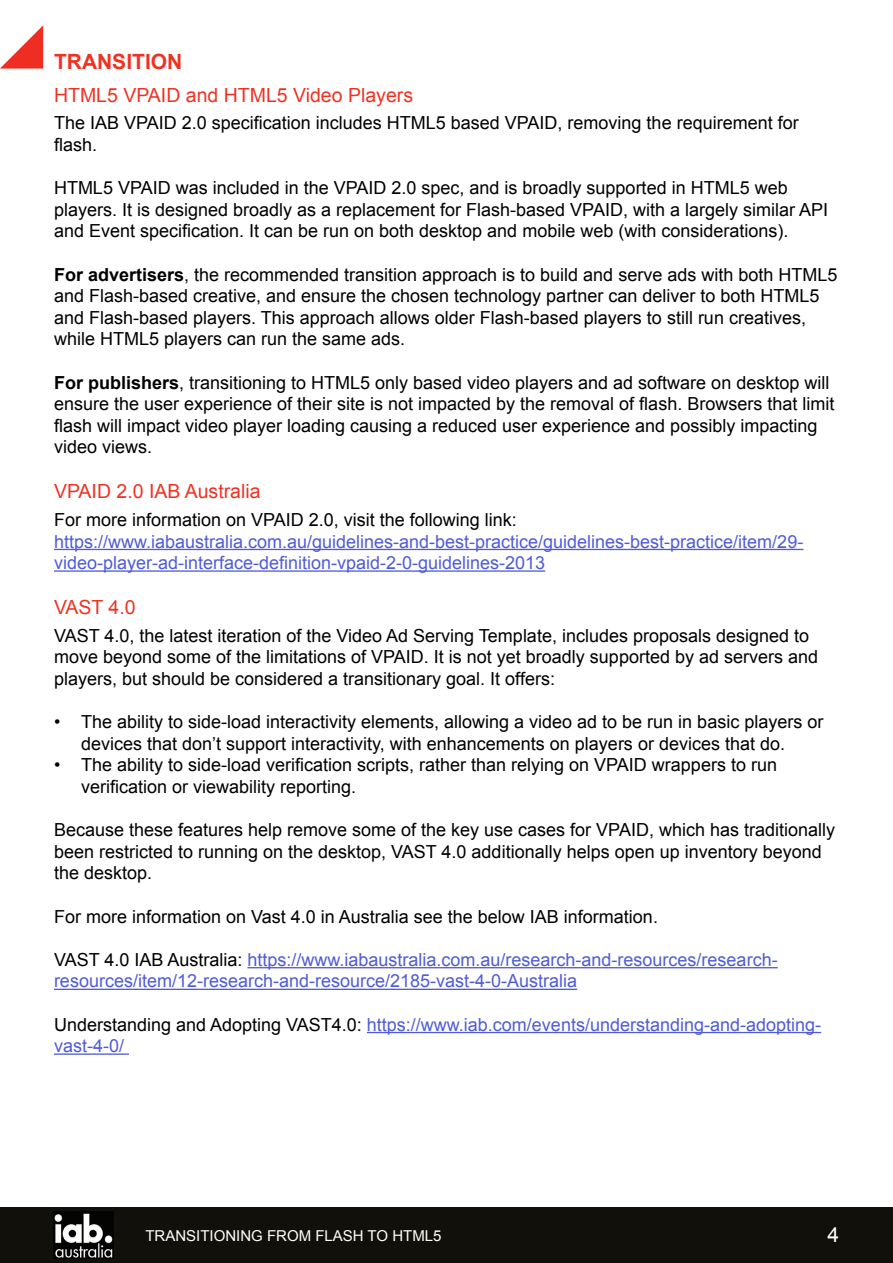
<style>
.page{position:relative;width:893px;height:1263px;background:#fff}
.page>*{position:absolute;margin:0;border:0;box-sizing:border-box;transform-origin:0 0}
.Head1{font:700 21px "Arial";color:#ee3324}
.t1{font:21px "Arial";color:#fff}
.subhead{font:19.5px "Arial";color:#ee3324}
.body_copy{font:18px/21.6px "Arial";color:#000}
.body_copy-2{font:18px/21.6px "Arial";color:#4f5cd6}
.t2{font:15px "Arial";color:#fff}
.s1{font-weight:700}
.s2{color:#000}
</style>
<div class="page">
<div style="left:0;top:1208px;width:893px;height:55px;background:#12100b"></div>
<img style="left:54px;top:1212px;width:60px;height:47px">
<hr style="left:54px;top:549px;width:749px;height:1px;background:#4f5cd6">
<hr style="left:54px;top:570px;width:491px;height:2px;background:#4f5cd6">
<hr style="left:247px;top:967px;width:531px;height:1px;background:#4f5cd6">
<hr style="left:54px;top:989px;width:523px;height:1px;background:#4f5cd6">
<hr style="left:367px;top:1032px;width:454px;height:1px;background:#4f5cd6">
<hr style="left:54px;top:1053px;width:75px;height:2px;background:#4f5cd6">
<svg style="left:0;top:25px;width:43px;height:44px"></svg>
<p class="Head1" style="left:54px;top:48px;width:130px">TRANSITION</p>
<p class="subhead" style="left:54px;top:82px;width:361px">HTML5 VPAID and HTML5 Video Players</p>
<p class="body_copy" style="left:54px;top:112px;width:746px">The IAB VPAID 2.0 specification includes HTML5 based VPAID, removing the requirement for flash.</p>
<p class="body_copy" style="left:54px;top:177px;width:776px">HTML5 VPAID was included in the VPAID 2.0 spec, and is broadly supported in HTML5 web players. It is designed broadly as a replacement for Flash-based VPAID, with a largely similar API and Event specification. It can be run on both desktop and mobile web (with considerations).</p>
<p class="body_copy" style="left:54px;top:264px;width:785px"><span class="s1">For advertisers</span>, the recommended transition approach is to build and serve ads with both HTML5 and Flash-based creative, and ensure the chosen technology partner can deliver to both HTML5 and Flash-based players. This approach allows older Flash-based players to still run creatives, while HTML5 players can run the same ads.</p>
<p class="body_copy" style="left:54px;top:372px;width:782px"><span class="s1">For publishers</span>, transitioning to HTML5 only based video players and ad software on desktop will ensure the user experience of their site is not impacted by the removal of flash. Browsers that limit flash will impact video player loading causing a reduced user experience and possibly impacting video views.</p>
<p class="subhead" style="left:54px;top:479px;width:208px">VPAID 2.0 IAB Australia</p>
<p class="body_copy" style="left:54px;top:509px;width:464px">For more information on VPAID 2.0, visit the following link:</p>
<p class="body_copy-2" style="left:54px;top:531px;width:751px">https://www.iabaustralia.com.au/guidelines-and-best-practice/guidelines-best-practice/item/29- video-player-ad-interface-definition-vpaid-2-0-guidelines-2013</p>
<p class="subhead" style="left:54px;top:594px;width:83px">VAST 4.0</p>
<p class="body_copy" style="left:54px;top:625px;width:766px">VAST 4.0, the latest iteration of the Video Ad Serving Template, includes proposals designed to move beyond some of the limitations of VPAID. It is not yet broadly supported by ad servers and players, but should be considered a transitionary goal. It offers:</p>
<p class="body_copy" style="left:81px;top:711px;width:744px;text-indent:-27px">• The ability to side-load interactivity elements, allowing a video ad to be run in basic players or devices that don’t support interactivity, with enhancements on players or devices that do.</p>
<p class="body_copy" style="left:81px;top:754px;width:697px;text-indent:-27px">• The ability to side-load verification scripts, rather than relying on VPAID wrappers to run verification or viewability reporting.</p>
<p class="body_copy" style="left:54px;top:819px;width:783px">Because these features help remove some of the key use cases for VPAID, which has traditionally been restricted to running on the desktop, VAST 4.0 additionally helps open up inventory beyond the desktop.</p>
<p class="body_copy" style="left:54px;top:906px;width:605px">For more information on Vast 4.0 in Australia see the below IAB information.</p>
<p class="body_copy-2" style="left:54px;top:949px;width:725px"><span class="s2">VAST 4.0 IAB Australia:</span> https://www.iabaustralia.com.au/research-and-resources/research&shy;resources/item/12-research-and-resource/2185-vast-4-0-Australia</p>
<p class="body_copy-2" style="left:54px;top:1014px;width:769px"><span class="s2">Understanding and Adopting VAST4.0:</span> https://www.iab.com/events/understanding-and-adopting&shy;vast-4-0/</p>
<p class="t2" style="left:145px;top:1226px;width:298px">TRANSITIONING FROM FLASH TO HTML5</p>
<p class="t1" style="left:827px;top:1221px;width:13px">4</p>
</div>
